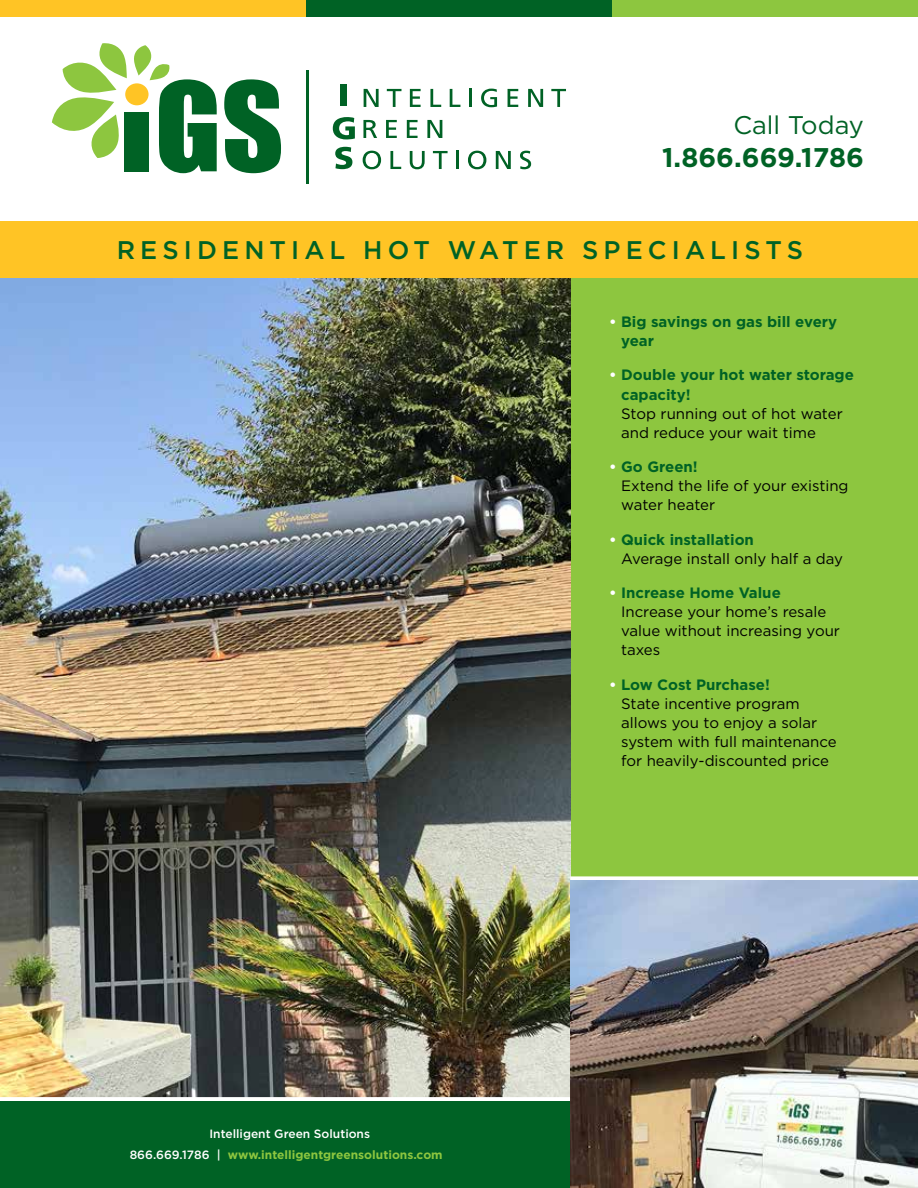
<style>
.page{position:relative;width:918px;height:1188px;background:#fff}
.page>*{position:absolute;margin:0;border:0;box-sizing:border-box;transform-origin:0 0}
.t1{font:700 27px "Gotham";color:#006225}
.t2{font:500 25.5px "Gotham";letter-spacing:.2em;color:#006225}
.t3{font:25.5px "Gotham";color:#006225}
.t4{font:15px/19.2px "Gotham";color:#000}
.t5{font:700 15px/19.2px "Gotham";color:#006225}
.t6{font:500 12px/21px "Gotham";color:#fff}
.s1{font-weight:700;color:#8dc63f}
.s2{color:#fff}
.s3{font-weight:700;color:#fff}
.s4{font-weight:700;color:#006225}
</style>
<div class="page">
<div style="left:570px;top:226px;width:348px;height:962px;background:#8dc63f"></div>
<img style="left:0;top:278px;width:571px;height:819px">
<div style="left:0;top:1102px;width:594px;height:86px;background:#006225"></div>
<div style="left:0;top:222px;width:918px;height:56px;background:#ffc425"></div>
<hr style="left:306px;top:70px;width:2px;height:114px;background:#006225">
<svg style="left:364px;top:89px;width:15px;height:18px"></svg>
<svg style="left:387px;top:89px;width:14px;height:18px"></svg>
<svg style="left:410px;top:89px;width:11px;height:18px"></svg>
<svg style="left:430px;top:89px;width:11px;height:18px"></svg>
<svg style="left:450px;top:89px;width:10px;height:18px"></svg>
<hr style="left:469px;top:89px;width:3px;height:18px;background:#006225">
<svg style="left:481px;top:89px;width:16px;height:18px"></svg>
<svg style="left:508px;top:89px;width:10px;height:18px"></svg>
<svg style="left:528px;top:89px;width:15px;height:18px"></svg>
<svg style="left:551px;top:89px;width:15px;height:18px"></svg>
<svg style="left:363px;top:120px;width:14px;height:18px"></svg>
<svg style="left:386px;top:120px;width:11px;height:18px"></svg>
<svg style="left:407px;top:120px;width:11px;height:18px"></svg>
<svg style="left:427px;top:120px;width:15px;height:18px"></svg>
<svg style="left:363px;top:151px;width:18px;height:18px"></svg>
<svg style="left:390px;top:151px;width:11px;height:18px"></svg>
<svg style="left:410px;top:151px;width:15px;height:18px"></svg>
<svg style="left:433px;top:151px;width:15px;height:18px"></svg>
<hr style="left:456px;top:151px;width:3px;height:18px;background:#006225">
<svg style="left:468px;top:151px;width:18px;height:18px"></svg>
<svg style="left:496px;top:151px;width:15px;height:18px"></svg>
<svg style="left:520px;top:151px;width:11px;height:18px"></svg>
<div style="left:124px;top:112px;width:25px;height:59px;background:#006225"></div>
<svg style="left:224px;top:79px;width:57px;height:94px"></svg>
<div style="left:125px;top:83px;width:24px;height:22px;background:#ffc425;border-radius:50%"></div>
<svg style="left:52px;top:43px;width:75px;height:115px"></svg>
<svg style="left:134px;top:45px;width:83px;height:128px"></svg>
<div style="left:341px;top:85px;width:6px;height:21px;background:#006225"></div>
<svg style="left:333px;top:117px;width:22px;height:22px"></svg>
<svg style="left:335px;top:147px;width:17px;height:22px"></svg>
<div style="left:0;top:0;width:306px;height:17px;background:#ffc425"></div>
<div style="left:306px;top:0;width:306px;height:17px;background:#006225"></div>
<div style="left:612px;top:0;width:306px;height:17px;background:#8dc63f"></div>
<div style="left:570px;top:876px;width:348px;height:5px;background:#fff"></div>
<img style="left:570px;top:881px;width:348px;height:307px">
<h2 class="t3" style="left:733px;top:108px;width:132px">Call Today</h2>
<h1 class="t1" style="left:662px;top:139px;width:203px">1.866.669.1786</h1>
<h2 class="t2" style="left:117px;top:233px;width:688px">RESIDENTIAL HOT WATER SPECIALISTS</h2>
<p class="t6" style="left:130px;top:1123px;width:315px;text-indent:80px">Intelligent Green Solutions<br>866.669.1786 | <span class="s1">www.intelligentgreensolutions.com</span></p>
<p class="t5" style="left:621px;top:312px;width:218px;text-indent:-12px"><span class="s2">•</span> Big savings on gas bill every year</p>
<p class="t5" style="left:621px;top:365px;width:234px;text-indent:-12px"><span class="s2">•</span> Double your hot water storage capacity!</p>
<p class="t4" style="left:621px;top:404px;width:223px">Stop running out of hot water and reduce your wait time</p>
<p class="t4" style="left:621px;top:457px;width:229px;text-indent:-12px"><span class="s3">•</span> <span class="s4">Go Green!<br></span>Extend the life of your existing water heater</p>
<p class="t4" style="left:621px;top:529px;width:224px;text-indent:-12px"><span class="s3">•</span> <span class="s4">Quick installation<br></span>Average install only half a day</p>
<p class="t4" style="left:621px;top:583px;width:220px;text-indent:-12px"><span class="s3">•</span> <span class="s4">Increase Home Value<br></span>Increase your home’s resale value without increasing your taxes</p>
<p class="t4" style="left:621px;top:674px;width:217px;text-indent:-12px"><span class="s3">•</span> <span class="s4">Low Cost Purchase!<br></span>State incentive program allows you to enjoy a solar system with full maintenance for heavily-discounted price</p>
</div>
